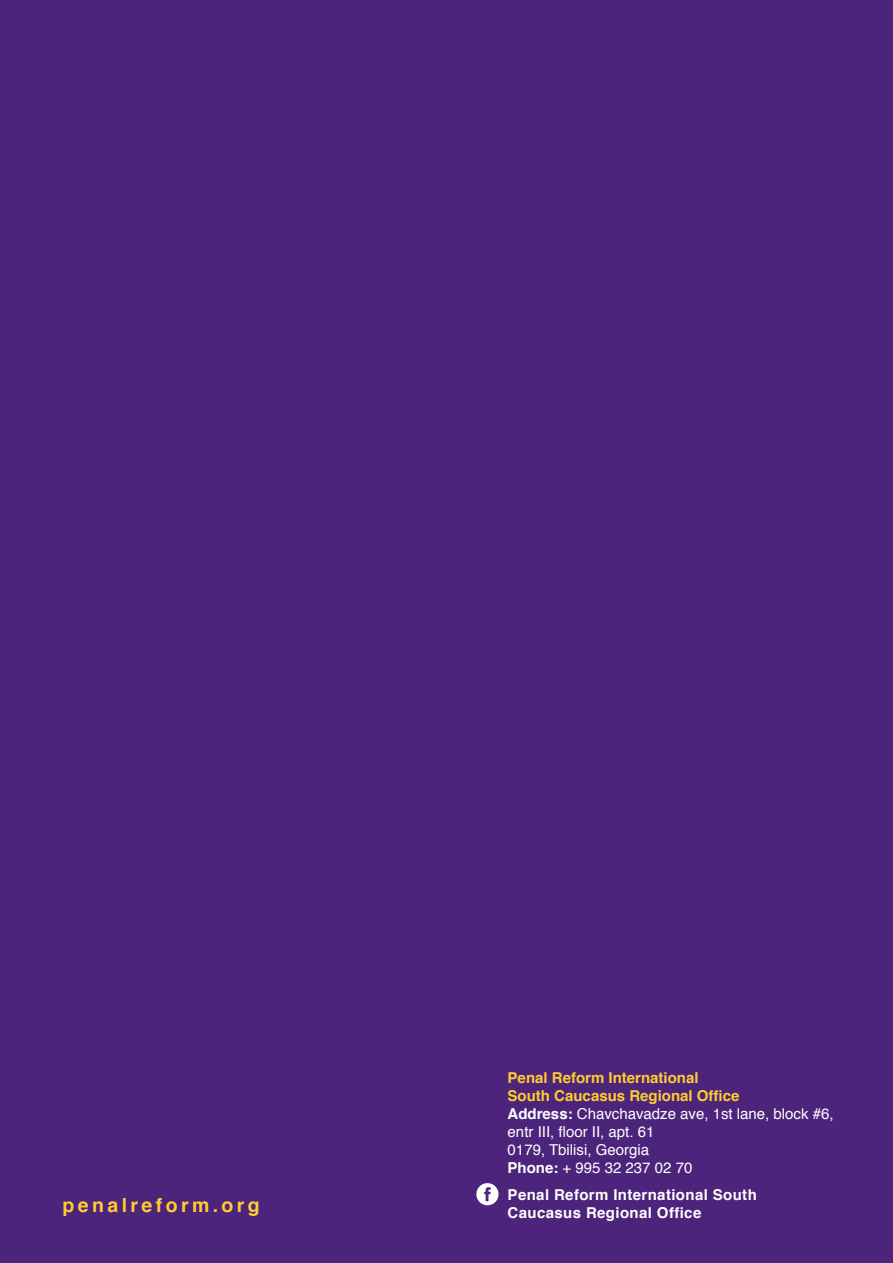
<style>
.page{position:relative;width:893px;height:1263px;background:#4d247b}
.page>*{position:absolute;margin:0;border:0;box-sizing:border-box;transform-origin:0 0}
.t1{font:700 19.5px "Helvetica";letter-spacing:.175em;color:#ffcc31}
.t2{font:15px/18px "Helvetica";color:#fff}
.t3{font:700 15px/18px "Helvetica";letter-spacing:.025em;color:#fff}
.s1{font-weight:700;color:#ffcc31}
.s2{font-weight:700}
</style>
<div class="page">
<div style="left:476px;top:1183px;width:22px;height:22px;background:#fff;border-radius:50%"></div>
<svg style="left:484px;top:1187px;width:7px;height:14px"></svg>
<h1 class="t1" style="left:63px;top:1189px;width:199px">penalreform.org</h1>
<p class="t2" style="left:508px;top:1069px;width:327px"><span class="s1">Penal Reform International<br>South Caucasus Regional Office<br></span><span class="s2">Address:</span> Chavchavadze ave, 1st lane, block #6, entr III, floor II, apt. 61<br>0179, Tbilisi, Georgia<br><span class="s2">Phone:</span> + 995 32 237 02 70</p>
<p class="t3" style="left:508px;top:1186px;width:251px">Penal Reform International South<br>Caucasus Regional Office</p>
</div>
